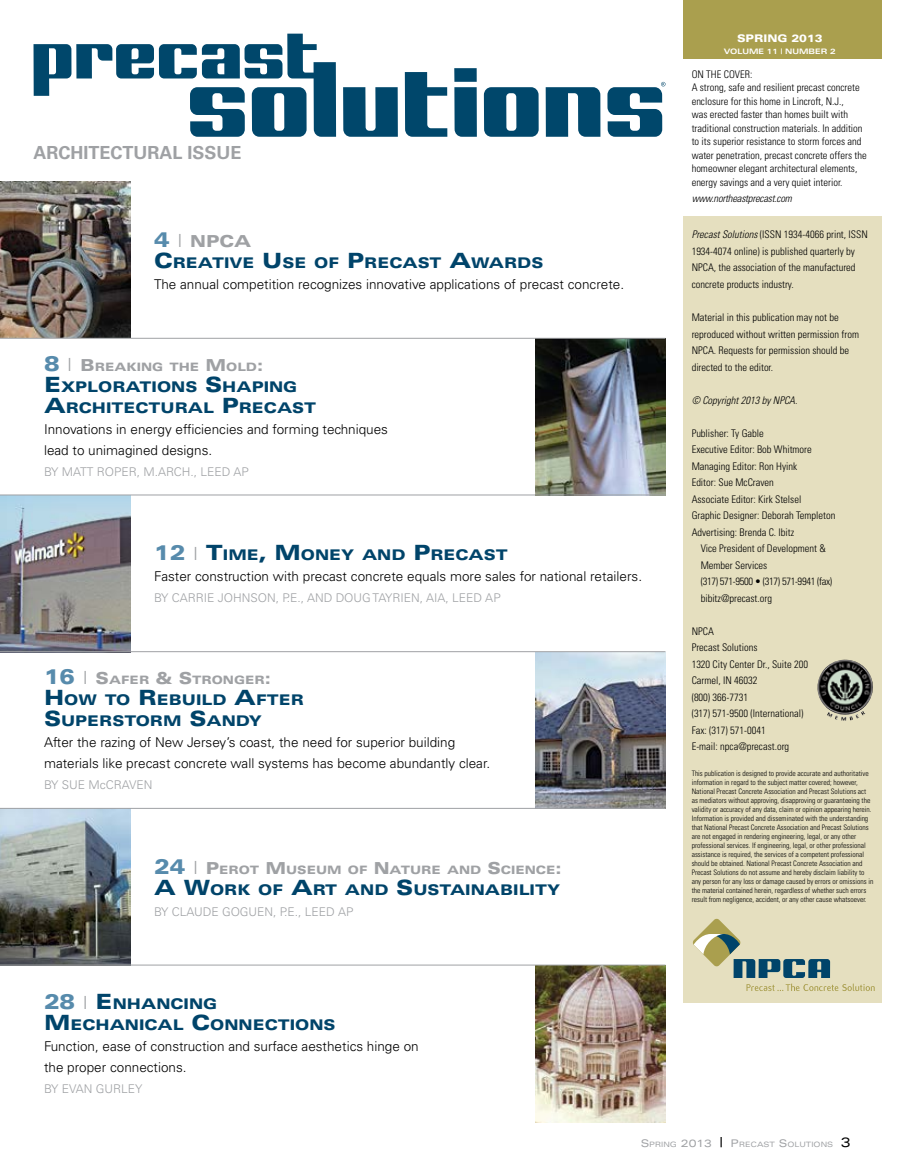
<style>
.page{position:relative;width:905px;height:1175px;background:#fff}
.page>*{position:absolute;margin:0;border:0;box-sizing:border-box;transform-origin:0 0}
.t1{font:700 18px "Univers LT Std";color:#9fa1a4}
.t2{font:900 expanded 16.5px "Univers";color:#9fa1a4}
.t3{font:900 expanded 14.7px/21px "Univers";color:#00446a}
.t4{font:300 13.5px/21px "Univers LT Std";color:#000}
.t5{font:300 12px "Univers LT Std";color:#9fa1a4}
.t6{font:900 expanded 11.55px "Univers";color:#9fa1a4}
.t7{font:300 condensed 10.5px/16.5px "Univers";color:#000}
.t8{font:italic 300 condensed 10.5px "Univers";letter-spacing:-.02em;color:#000}
.t9{font:italic 300 condensed 10.5px "Univers";color:#000}
.t10{font:900 expanded 10.5px "Univers";color:#fff}
.t11{font:300 condensed 7.5px/9px "Univers";color:#000}
.t12{font:700 expanded 7.5px "Univers";color:#fff}
.t13{font:expanded 7.35px "Univers";color:#9fa1a4}
.s1{font-size:21px;color:#578bac}
.s2{font-family:"Univers LT Std";font-weight:300;font-stretch:normal;font-size:18px}
.s3{font-size:21px}
.s4{font-size:16.5px}
.s5{font-family:"Univers LT Std";font-weight:300;font-stretch:normal;font-size:18px;color:#9fa1a4}
.s6{font-style:italic}
.s7{font-size:10.5px}
.s8{font-size:13.5px;color:#000}
</style>
<div class="page">
<div style="left:683px;top:216px;width:198px;height:786px;background:#e5dfbf"></div>
<div style="left:682px;top:0;width:199px;height:59px;background:#aa9f4e"></div>
<svg style="left:693px;top:918px;width:181px;height:73px"></svg>
<img style="left:817px;top:659px;width:56px;height:61px">
<svg style="left:343px;top:87px;width:55px;height:50px;background:#2d6785"></svg>
<svg style="left:405px;top:72px;width:42px;height:65px"></svg>
<svg style="left:454px;top:68px;width:23px;height:69px;background:#1e5c7c"></svg>
<svg style="left:484px;top:87px;width:54px;height:50px;background:#286482"></svg>
<svg style="left:545px;top:87px;width:55px;height:50px"></svg>
<svg style="left:34px;top:34px;width:302px;height:103px"></svg>
<svg style="left:607px;top:82px;width:58px;height:55px"></svg>
<img style="left:535px;top:339px;width:130px;height:155px">
<img style="left:0;top:495px;width:130px;height:156px">
<img style="left:535px;top:652px;width:130px;height:156px">
<img style="left:0;top:809px;width:130px;height:155px">
<img style="left:535px;top:965px;width:130px;height:157px">
<img style="left:0;top:181px;width:130px;height:157px">
<hr style="left:0;top:338px;width:665px;height:1px;background:#9fa1a4">
<hr style="left:0;top:494px;width:665px;height:1px;background:#9fa1a4">
<hr style="left:0;top:651px;width:665px;height:1px;background:#9fa1a4">
<hr style="left:0;top:808px;width:665px;height:1px;background:#9fa1a4">
<hr style="left:0;top:964px;width:665px;height:1px;background:#9fa1a4">
<h1 class="t1" style="left:34px;top:142px;width:196px">ARCHITECTURAL ISSUE</h1>
<h2 class="t2" style="left:154px;top:231px;width:99px"><span class="s1">4</span> <span class="s2">I</span>NPCA</h2>
<h3 class="t3" style="left:154px;top:252px;width:391px"><span class="s3">C</span>REATIVE <span class="s3">U</span>SE OF <span class="s3">P</span>RECAST <span class="s3">A</span>WARDS</h3>
<p class="t4" style="left:154px;top:273px;width:471px">The annual competition recognizes innovative applications of precast concrete.</p>
<p class="t6" style="left:44px;top:360px;width:221px"><span class="s1">8</span> <span class="s2">I</span> <span class="s4">B</span>REAKING THE <span class="s4">M</span>OLD<span class="s4">:</span></p>
<h3 class="t3" style="left:44px;top:376px;width:274px"><span class="s3">E</span>XPLORATIONS <span class="s3">S</span> HAPING<br><span class="s3">A</span>RCHITECTU RAL <span class="s3">P</span>RECAST</h3>
<p class="t4" style="left:44px;top:419px;width:345px">Innovations in energy efficiencies and forming techniques lead to unimagined designs.</p>
<p class="t5" style="left:44px;top:464px;width:198px">By Matt Roper, M.Arch., LEED AP</p>
<h3 class="t3" style="left:154px;top:544px;width:355px"><span class="s1">12</span> <span class="s5">I</span> <span class="s3">T</span>IM E<span class="s3">, M</span>ONEY AND <span class="s3">P</span>RECAST</h3>
<p class="t4" style="left:154px;top:566px;width:489px">Faster construction with precast concrete equals more sales for national retailers.</p>
<p class="t5" style="left:154px;top:591px;width:340px">By Carri e Johnson, P.E., and Doug Tayri en, AIA, LEED AP</p>
<p class="t6" style="left:44px;top:673px;width:228px"><span class="s1">16</span> <span class="s2">I</span> <span class="s4">S</span>AFER <span class="s4">&amp; S</span>TRONGER<span class="s4">:</span></p>
<h3 class="t3" style="left:44px;top:689px;width:261px"><span class="s3">H</span>OW TO <span class="s3">R</span>EBUILD <span class="s3">A</span>FTER<br><span class="s3">S</span> UPERSTORM <span class="s3">S</span>ANDY</h3>
<p class="t4" style="left:44px;top:732px;width:448px">After the razing of New Jersey’s coast, the need for superior building materials like precast concrete wall systems has become abundantly clear.</p>
<p class="t5" style="left:44px;top:778px;width:110px">By Sue McCraven</p>
<p class="t6" style="left:154px;top:862px;width:175px"><span class="s1">24</span> <span class="s2">I</span> <span class="s4">P</span>EROT <span class="s4">M</span>USEUM</p>
<p class="t6" style="left:348px;top:862px;width:215px">OF <span class="s4">N</span>ATU RE AND <span class="s4">S</span>CIENCE<span class="s4">:</span></p>
<h3 class="t3" style="left:154px;top:878px;width:407px"><span class="s3">A W</span>ORK OF <span class="s3">A</span>RT AND <span class="s3">S</span>USTAINABILITY</h3>
<p class="t5" style="left:154px;top:904px;width:193px">By Claude Goguen, P.E., LEED AP</p>
<h3 class="t3" style="left:44px;top:993px;width:293px"><span class="s1">28</span> <span class="s5">I</span> <span class="s3">E</span> NHANCING<br><span class="s3">M</span>ECHANICAL <span class="s3">C</span>ONNECTIONS</h3>
<p class="t4" style="left:44px;top:1035px;width:376px">Function, ease of construction and surface aesthetics hinge on the proper connections.</p>
<p class="t5" style="left:44px;top:1081px;width:100px">By Evan G url ey</p>
<p class="t10" style="left:737px;top:32px;width:87px">Spring 2013</p>
<p class="t12" style="left:723px;top:47px;width:113px">VOLUME 11 | NUMBER 2</p>
<p class="t7" style="left:691px;top:67px;width:176px;line-height:13.5px">ON THE COVER:<br>A strong, safe and resilient precast concrete enclosure for this home in Lincroft, N.J.,<br>was erected faster than homes built with traditional construction materials. In addition to its superior resistance to storm forces and water penetration, precast concrete offers the homeowner elegant architectural elements, energy savings and a very quiet interior.</p>
<p class="t8" style="left:691px;top:192px;width:102px">www.northeastprecast.com</p>
<p class="t7" style="left:691px;top:226px;width:178px"><span class="s6">Precast Solutions</span> (ISSN 1934-4066 print, ISSN 1934-4074 online) is published quarterly by NPCA, the association of the manufactured concrete products industry.</p>
<p class="t7" style="left:691px;top:309px;width:169px">Material in this publication may not be reproduced without written permission from NPCA. Requests for permission should be directed to the editor.</p>
<p class="t9" style="left:691px;top:393px;width:107px">© Copyright 2013 by NPCA.</p>
<p class="t7" style="left:691px;top:424px;width:145px">Publisher: Ty Gable<br>Executive Editor: Bob Whitmore<br>Managing Editor: Ron Hyink<br>Editor: Sue McCraven<br>Associate Editor: Kirk Stelsel<br>Graphic Designer: Deborah Templeton<br>Advertising: Brenda C. Ibitz</p>
<p class="t7" style="left:700px;top:540px;width:133px">Vice President of Development &amp;<br>Member Services<br>(317) 571-9500 • (317) 571-9941 (fax) bibitz@precast.org</p>
<p class="t7" style="left:691px;top:622px;width:118px">NPCA<br>Precast Solutions<br>1320 City Center Dr., Suite 200<br>Carmel, IN 46032<br>(800) 366-7731<br>(317) 571-9500 (International)<br>Fax: (317) 571-0041<br>E-mail: npca@precast.org</p>
<p class="t11" style="left:691px;top:768px;width:183px">This publication is designed to provide accurate and authoritative information in regard to the subject matter covered; however, National Precast Concrete Association and Precast Solutions act as mediators without approving, disapproving or guaranteeing the validity or accuracy of any data, claim or opinion appearing herein.<br>Information is provided and disseminated with the understanding that National Precast Concrete Association and Precast Solutions are not engaged in rendering engineering, legal, or any other professional services. If engineering, legal, or other professional assistance is required, the services of a competent professional should be obtained. National Precast Concrete Association and Precast Solutions do not assume and hereby disclaim liability to any person for any loss or damage caused by errors or omissions in the material contained herein, regardless of whether such errors result from negligence, accident, or any other cause whatsoever.</p>
<p class="t13" style="left:640px;top:1139px;width:212px"><span class="s7">S</span> PRING <span class="s7">2013</span> <span class="s8">|</span> <span class="s7">P</span>RECAST <span class="s7">S</span>OLUTIONS <span class="s8">3</span></p>
</div>
